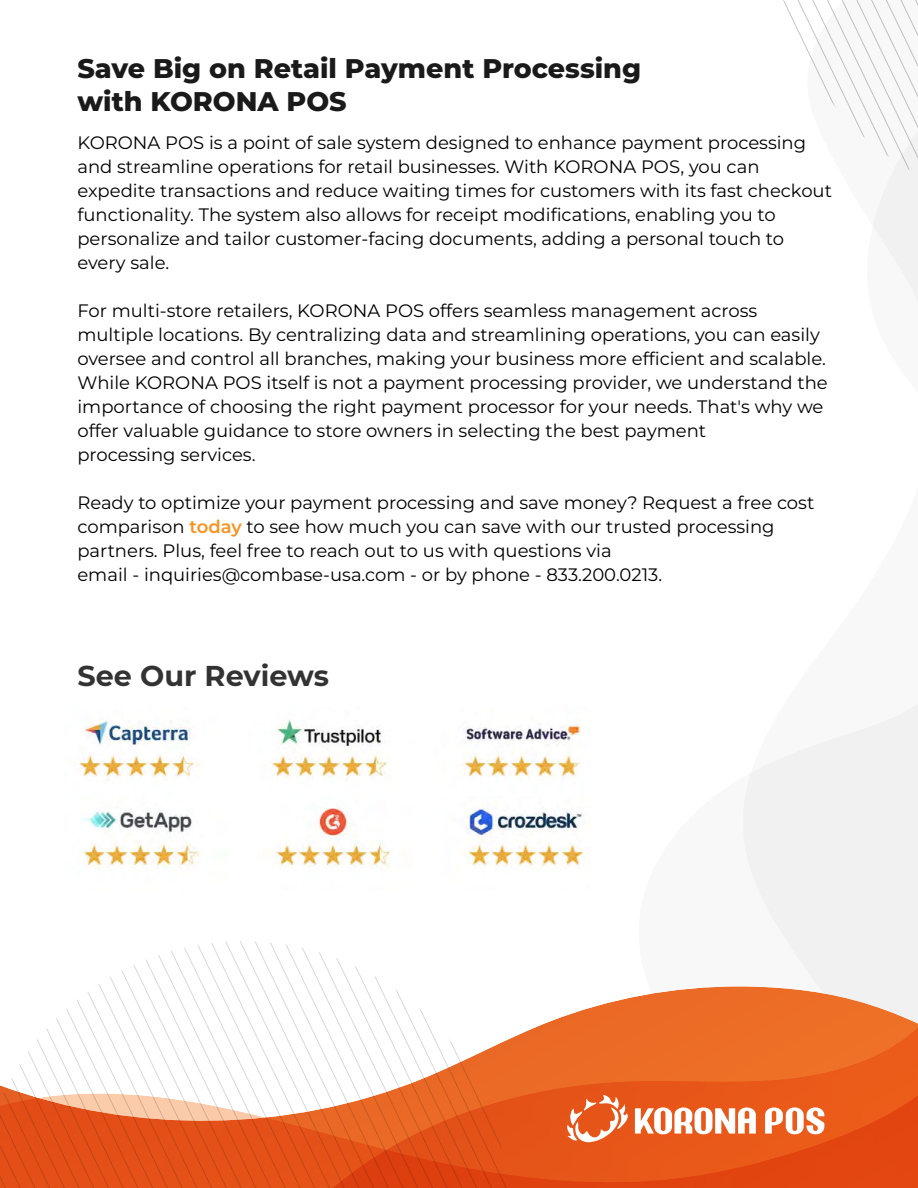
<style>
.page{position:relative;width:918px;height:1188px;background:#fff}
.page>*{position:absolute;margin:0;border:0;box-sizing:border-box;transform-origin:0 0}
.t1{font:700 28.8px "Montserrat";color:#333}
.t2{font:800 27px/32.4px "Montserrat";color:#1a1a1a}
.t3{font:18px/24px "Montserrat";color:#000}
.s1{font-weight:600;color:#f7931e}
</style>
<div class="page">
<svg style="left:743px;top:242px;width:175px;height:744px"></svg>
<svg style="left:783px;top:0;width:135px;height:242px"></svg>
<svg style="left:545px;top:986px;width:373px;height:41px;fill:#ed6d26"></svg>
<svg style="left:158px;top:952px;width:165px;height:141px"></svg>
<svg style="left:146px;top:958px;width:165px;height:135px"></svg>
<svg style="left:133px;top:964px;width:166px;height:129px"></svg>
<svg style="left:121px;top:969px;width:166px;height:124px"></svg>
<svg style="left:110px;top:975px;width:165px;height:118px"></svg>
<svg style="left:98px;top:981px;width:165px;height:112px"></svg>
<svg style="left:98px;top:987px;width:153px;height:106px"></svg>
<svg style="left:87px;top:992px;width:152px;height:101px"></svg>
<svg style="left:0;top:998px;width:227px;height:95px"></svg>
<svg style="left:0;top:1093px;width:333px;height:95px;background:#e66d3d"></svg>
<svg style="left:333px;top:1027px;width:585px;height:161px;background:#e96b33"></svg>
<img style="left:79px;top:719px;width:502px;height:62px">
<img style="left:82px;top:802px;width:506px;height:67px">
<svg style="left:567px;top:1095px;width:61px;height:48px"></svg>
<svg style="left:635px;top:1107px;width:189px;height:27px"></svg>
<h2 class="t2" style="left:77px;top:54px;width:565px">Save Big on Retail Payment Processing with KORONA POS</h2>
<p class="t3" style="left:77px;top:131px;width:756px">KORONA POS is a point of sale system designed to enhance payment processing and streamline operations for retail businesses. With KORONA POS, you can expedite transactions and reduce waiting times for customers with its fast checkout functionality. The system also allows for receipt modifications, enabling you to personalize and tailor customer-facing documents, adding a personal touch to every sale.</p>
<p class="t3" style="left:77px;top:299px;width:752px">For multi-store retailers, KORONA POS offers seamless management across multiple locations. By centralizing data and streamlining operations, you can easily oversee and control all branches, making your business more efficient and scalable.<br>While KORONA POS itself is not a payment processing provider, we understand the importance of choosing the right payment processor for your needs. That's why we offer valuable guidance to store owners in selecting the best payment<br>processing services.</p>
<p class="t3" style="left:77px;top:491px;width:738px">Ready to optimize your payment processing and save money? Request a free cost comparison <span class="s1">today</span> to see how much you can save with our trusted processing partners. Plus, feel free to reach out to us with questions via<br>email - inquiries@combase-usa.com - or by phone - 833.200.0213.</p>
<h1 class="t1" style="left:77px;top:662px;width:253px">See Our Reviews</h1>
</div>
